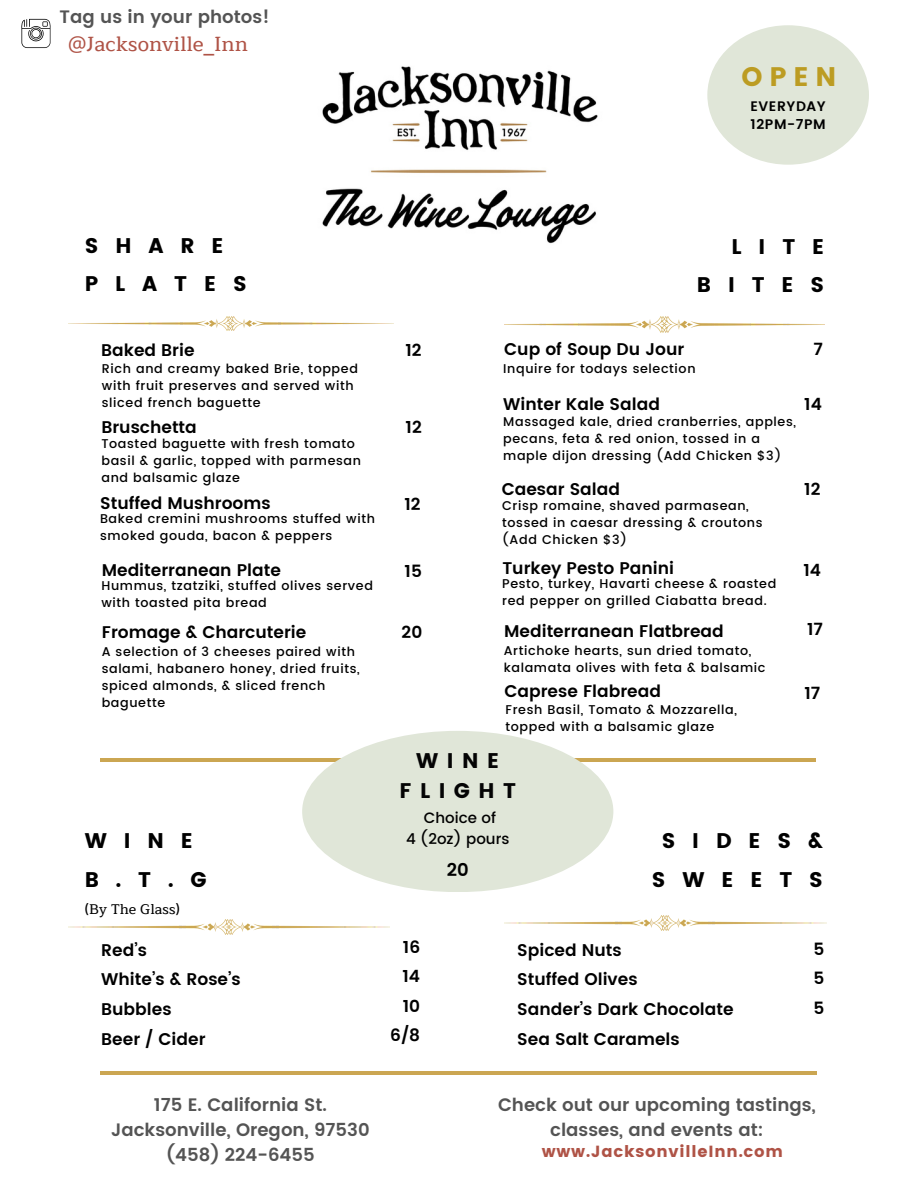
<style>
.page{position:relative;width:918px;height:1188px;background:#fff}
.page>*{position:absolute;margin:0;border:0;box-sizing:border-box;transform-origin:0 0}
.t1{font:26.85px "Poppins";color:#bc9c22}
.t2{font:21.15px/38.2px "Poppins";letter-spacing:.8em;color:#000}
.t3{font:21.15px/29.7px "Poppins";letter-spacing:.4em;color:#040404;text-align:center}
.t4{font:500 20.7px "Maitree";color:#af5346}
.t5{font:600 18px/24.8px "Poppins";color:#545454;text-align:center}
.t6{font:600 18px "Poppins";color:#000}
.t7{font:600 16.95px/29.7px "Poppins";color:#000}
.t8{font:16.2px "Poppins";letter-spacing:.05em;color:#af5346}
.t9{font:500 15px/20.2px "Poppins";color:#000;text-align:center}
.t10{font:500 14.25px "Maitree";color:#000}
.t11{font:600 13.8px/18.5px "Poppins";letter-spacing:.045em;color:#000}
.t12{font:500 12.75px/17px "Poppins";letter-spacing:.05em;color:#000}
</style>
<div class="page">
<div style="left:707px;top:25px;width:162px;height:140px;background:#e0e6d8;border-radius:50%"></div>
<img style="left:322px;top:66px;width:276px;height:178px">
<img style="left:504px;top:316px;width:321px;height:16px">
<img style="left:68px;top:316px;width:325px;height:15px">
<hr style="left:100px;top:758px;width:716px;height:3px;background:#cba652">
<div style="left:302px;top:731px;width:311px;height:161px;background:#e0e6d8;border-radius:50%"></div>
<img style="left:68px;top:919px;width:322px;height:15px">
<img style="left:504px;top:916px;width:322px;height:14px">
<hr style="left:101px;top:1072px;width:715px;height:3px;background:#cba652">
<svg style="left:21px;top:19px;width:30px;height:29px"></svg>
<h4 class="t5" style="left:60px;top:4px;width:212px">Tag us in your photos!</h4>
<p class="t4" style="left:68px;top:27px;width:181px">@Jacksonville_Inn</p>
<h2 class="t2" style="left:85px;top:226px;width:164px">SHARE<br>PLATES</h2>
<p class="t1" style="left:742px;top:61px;width:96px">OPEN</p>
<h4 class="t11" style="left:750px;top:97px;width:77px">EVERYDAY<br>12PM-7PM</h4>
<p class="t2" style="left:697px;top:228px;width:129px;text-align:right">LITE<br>BITES</p>
<h4 class="t7" style="left:101px;top:335px;width:95px">Baked Brie</h4>
<p class="t7" style="left:504px;top:334px;width:182px">Cup of Soup Du Jour</p>
<p class="t7" style="left:405px;top:335px;width:18px">12</p>
<p class="t7" style="left:814px;top:334px;width:11px">7</p>
<p class="t12" style="left:102px;top:360px;width:258px">Rich and creamy baked Brie, topped with fruit preserves and served with sliced french baguette</p>
<h4 class="t12" style="left:503px;top:360px;width:194px">Inquire for todays selection</h4>
<p class="t12" style="left:101px;top:435px;width:261px">Toasted baguette with fresh tomato basil &amp; garlic, topped with parmesan and balsamic glaze</p>
<p class="t7" style="left:503px;top:390px;width:158px">Winter Kale Salad</p>
<p class="t12" style="left:503px;top:413px;width:294px">Massaged kale, dried cranberries, apples, pecans, feta &amp; red onion, tossed in a maple dijon dressing (Add Chicken $3)</p>
<p class="t7" style="left:101px;top:413px;width:97px">Bruschetta</p>
<p class="t7" style="left:406px;top:413px;width:18px">12</p>
<p class="t7" style="left:502px;top:474px;width:120px">Caesar Salad</p>
<p class="t7" style="left:100px;top:489px;width:172px">Stuffed Mushrooms</p>
<h4 class="t7" style="left:404px;top:489px;width:18px">12</h4>
<p class="t12" style="left:502px;top:497px;width:262px">Crisp romaine, shaved parmasean, tossed in caesar dressing &amp; croutons</p>
<h4 class="t12" style="left:502px;top:531px;width:126px">(Add Chicken $3)</h4>
<h4 class="t12" style="left:100px;top:510px;width:276px">Baked cremini mushrooms stuffed with smoked gouda, bacon &amp; peppers</h4>
<h2 class="t7" style="left:102px;top:556px;width:181px">Mediterranean Plate</h2>
<h2 class="t12" style="left:101px;top:577px;width:273px">Hummus, tzatziki, stuffed olives served with toasted pita bread</h2>
<h4 class="t7" style="left:102px;top:618px;width:206px">Fromage &amp; Charcuterie</h4>
<p class="t12" style="left:102px;top:643px;width:260px">A selection of 3 cheeses paired with salami, habanero honey, dried fruits, spiced almonds, &amp; sliced french baguette</p>
<p class="t7" style="left:405px;top:556px;width:19px">15</p>
<p class="t7" style="left:502px;top:553px;width:173px">Turkey Pesto Panini</p>
<p class="t12" style="left:502px;top:575px;width:276px">Pesto, turkey, Havarti cheese &amp; roasted red pepper on grilled Ciabatta bread.</p>
<p class="t7" style="left:402px;top:618px;width:22px">20</p>
<p class="t7" style="left:504px;top:616px;width:221px">Mediterranean Flatbread</p>
<p class="t12" style="left:504px;top:642px;width:263px">Artichoke hearts, sun dried tomato, kalamata olives with feta &amp; balsamic</p>
<p class="t7" style="left:505px;top:676px;width:158px">Caprese Flabread</p>
<p class="t12" style="left:506px;top:702px;width:233px">Fresh Basil, Tomato &amp; Mozzarella, topped with a balsamic glaze</p>
<h1 class="t3" style="left:399px;top:746px;width:118px">WINE<br>FLIGHT</h1>
<h4 class="t7" style="left:804px;top:390px;width:19px">14</h4>
<p class="t7" style="left:804px;top:474px;width:18px">12</p>
<h4 class="t7" style="left:803px;top:556px;width:19px">14</h4>
<p class="t7" style="left:807px;top:614px;width:17px">17</p>
<h5 class="t7" style="left:804px;top:679px;width:17px">17</h5>
<h2 class="t2" style="left:85px;top:822px;width:123px">WINE<br>B.T.G</h2>
<h4 class="t10" style="left:85px;top:897px;width:97px">(By The Glass)</h4>
<p class="t9" style="left:406px;top:808px;width:105px">Choice of<br>4 (2oz) pours</p>
<h4 class="t6" style="left:447px;top:860px;width:23px">20</h4>
<h4 class="t2" style="left:652px;top:822px;width:173px;text-align:center">SIDES&amp;<br>SWEETS</h4>
<p class="t7" style="left:390px;top:932px;width:31px;text-align:right">16<br>14<br>10<br>6/8</p>
<h4 class="t7" style="left:814px;top:934px;width:12px;text-align:justify">5<br>5<br>5</h4>
<h4 class="t7" style="left:101px;top:935px;width:141px">Red’s<br>White’s &amp; Rose’s<br>Bubbles<br>Beer / Cider</h4>
<p class="t7" style="left:517px;top:935px;width:218px">Spiced Nuts<br>Stuffed Olives<br>Sander’s Dark Chocolate<br>Sea Salt Caramels</p>
<h2 class="t5" style="left:111px;top:1093px;width:260px">175 E. California St.<br>Jacksonville, Oregon, 97530 (458) 224-6455</h2>
<p class="t5" style="left:498px;top:1093px;width:319px">Check out our upcoming tastings, classes, and events at:</p>
<p class="t8" style="left:542px;top:1142px;width:243px">www.JacksonvilleInn.com</p>
</div>
